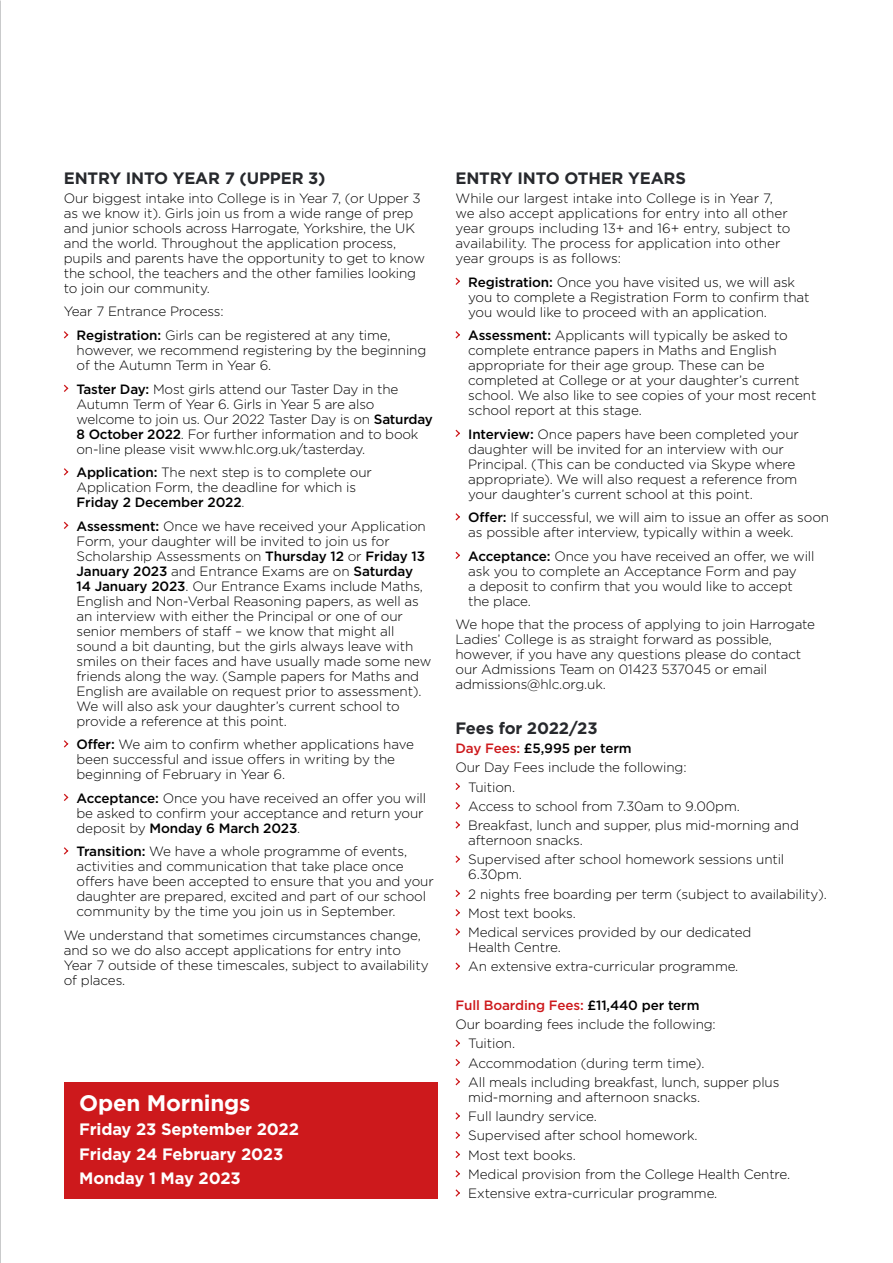
<style>
.page{position:relative;width:893px;height:1263px;background:#fff}
.page>*{position:absolute;margin:0;border:0;box-sizing:border-box;transform-origin:0 0}
.t1{font:700 22.5px "Gotham HTF";letter-spacing:-.01em;color:#fff}
.t2{font:700 16.5px "Gotham HTF";letter-spacing:-.01em;color:#27292d}
.t3{font:700 16.5px/24px "Gotham HTF";letter-spacing:-.01em;color:#fff}
.t4{font:300 13.5px/15px "Gotham HTF";letter-spacing:-.01em;color:#000}
.t5{font:500 13.5px "Gotham HTF";letter-spacing:-.01em;color:#cd191c}
.t6{font:500 13.5px "Gotham HTF";letter-spacing:-.01em;color:#000}
.s1{font-weight:500}
.s2{color:#cd191c}
.s3{color:#000}
</style>
<div class="page">
<svg style="left:64px;top:331px;width:4px;height:7px"></svg>
<svg style="left:64px;top:385px;width:4px;height:7px"></svg>
<svg style="left:64px;top:468px;width:4px;height:7px"></svg>
<svg style="left:64px;top:522px;width:4px;height:7px"></svg>
<svg style="left:64px;top:740px;width:4px;height:7px"></svg>
<svg style="left:64px;top:794px;width:4px;height:7px"></svg>
<svg style="left:64px;top:847px;width:4px;height:7px"></svg>
<svg style="left:455px;top:278px;width:5px;height:7px"></svg>
<svg style="left:455px;top:331px;width:5px;height:7px"></svg>
<svg style="left:455px;top:430px;width:5px;height:7px"></svg>
<svg style="left:455px;top:513px;width:5px;height:7px"></svg>
<svg style="left:455px;top:552px;width:5px;height:7px"></svg>
<svg style="left:455px;top:783px;width:5px;height:7px"></svg>
<svg style="left:455px;top:802px;width:5px;height:7px"></svg>
<svg style="left:455px;top:821px;width:5px;height:8px"></svg>
<svg style="left:455px;top:855px;width:5px;height:8px"></svg>
<svg style="left:455px;top:890px;width:5px;height:7px"></svg>
<svg style="left:455px;top:909px;width:5px;height:7px"></svg>
<svg style="left:455px;top:928px;width:5px;height:8px"></svg>
<svg style="left:455px;top:962px;width:5px;height:8px"></svg>
<svg style="left:455px;top:1039px;width:5px;height:8px"></svg>
<svg style="left:455px;top:1059px;width:5px;height:7px"></svg>
<svg style="left:455px;top:1078px;width:5px;height:7px"></svg>
<svg style="left:455px;top:1112px;width:5px;height:8px"></svg>
<svg style="left:455px;top:1131px;width:5px;height:8px"></svg>
<svg style="left:455px;top:1151px;width:5px;height:7px"></svg>
<svg style="left:455px;top:1170px;width:5px;height:7px"></svg>
<svg style="left:455px;top:1189px;width:5px;height:8px"></svg>
<div style="left:64px;top:1082px;width:373px;height:117px;background:#cd191c"></div>
<p class="t2" style="left:64px;top:168px;width:263px">ENTRY INTO YEAR 7 (UPPER 3)</p>
<p class="t4" style="left:64px;top:191px;width:363px">Our biggest intake into College is in Year 7, (or Upper 3 as we know it). Girls join us from a wide range of prep and junior schools across Harrogate, Yorkshire, the UK and the world. Throughout the application process, pupils and parents have the opportunity to get to know the school, the teachers and the other families looking to join our community.</p>
<p class="t4" style="left:77px;top:300px;width:316px;line-height:23.5px;text-indent:-13px">Year 7 Entrance Process:<br><span class="s1">Registration:</span> Girls can be registered at any time,</p>
<p class="t4" style="left:77px;top:343px;width:351px">however, we recommend registering by the beginning of the Autumn Term in Year 6.</p>
<p class="t4" style="left:77px;top:381px;width:358px"><span class="s1">Taster Day:</span> Most girls attend our Taster Day in the Autumn Term of Year 6. Girls in Year 5 are also welcome to join us. Our 2022 Taster Day is on <span class="s1">Saturday 8 October 2022</span>. For further information and to book on-line please visit www.hlc.org.uk/tasterday.</p>
<p class="t4" style="left:77px;top:465px;width:297px"><span class="s1">Application:</span> The next step is to complete our<br>Application Form, the deadline for which is<br><span class="s1">Friday 2 December 2022</span>.</p>
<p class="t4" style="left:77px;top:518px;width:356px"><span class="s1">Assessment:</span> Once we have received your Application Form, your daughter will be invited to join us for Scholarship Assessments on <span class="s1">Thursday 12</span> or <span class="s1">Friday 13<br>January 2023</span> and Entrance Exams are on <span class="s1">Saturday<br>14 January 2023</span>. Our Entrance Exams include Maths, English and Non-Verbal Reasoning papers, as well as an interview with either the Principal or one of our senior members of staff – we know that might all sound a bit daunting, but the girls always leave with smiles on their faces and have usually made some new friends along the way. (Sample papers for Maths and English are available on request prior to assessment).<br>We will also ask your daughter’s current school to provide a reference at this point.</p>
<p class="t4" style="left:77px;top:737px;width:339px"><span class="s1">Offer:</span> We aim to confirm whether applications have been successful and issue offers in writing by the beginning of February in Year 6.</p>
<p class="t4" style="left:77px;top:790px;width:351px"><span class="s1">Acceptance:</span> Once you have received an offer you will be asked to confirm your acceptance and return your deposit by <span class="s1">Monday 6 March 2023</span>.</p>
<p class="t4" style="left:77px;top:844px;width:359px"><span class="s1">Transition:</span> We have a whole programme of events, activities and communication that take place once offers have been accepted to ensure that you and your daughter are prepared, excited and part of our school community by the time you join us in September.</p>
<p class="t4" style="left:64px;top:927px;width:366px">We understand that sometimes circumstances change, and so we do also accept applications for entry into Year 7 outside of these timescales, subject to availability of places.</p>
<h1 class="t1" style="left:79px;top:1090px;width:173px">Open Mornings</h1>
<p class="t3" style="left:79px;top:1117px;width:221px">Friday 23 September 2022<br>Friday 24 February 2023<br>Monday 1 May 2023</p>
<p class="t2" style="left:455px;top:168px;width:232px">ENTRY INTO OTHER YEARS</p>
<p class="t4" style="left:455px;top:191px;width:337px">While our largest intake into College is in Year 7, we also accept applications for entry into all other year groups including 13+ and 16+ entry, subject to availability. The process for application into other year groups is as follows:</p>
<p class="t4" style="left:468px;top:274px;width:343px"><span class="s1">Registration:</span> Once you have visited us, we will ask you to complete a Registration Form to confirm that you would like to proceed with an application.</p>
<p class="t4" style="left:468px;top:328px;width:350px"><span class="s1">Assessment:</span> Applicants will typically be asked to complete entrance papers in Maths and English appropriate for their age group. These can be completed at College or at your daughter’s current school. We also like to see copies of your most recent school report at this stage.</p>
<p class="t4" style="left:468px;top:426px;width:332px"><span class="s1">Interview:</span> Once papers have been completed your daughter will be invited for an interview with our Principal. (This can be conducted via Skype where appropriate). We will also request a reference from your daughter’s current school at this point.</p>
<p class="t4" style="left:468px;top:510px;width:362px"><span class="s1">Offer:</span> If successful, we will aim to issue an offer as soon as possible after interview, typically within a week.</p>
<p class="t4" style="left:468px;top:548px;width:348px"><span class="s1">Acceptance:</span> Once you have received an offer, we will ask you to complete an Acceptance Form and pay<br>a deposit to confirm that you would like to accept the place.</p>
<p class="t4" style="left:455px;top:617px;width:361px">We hope that the process of applying to join Harrogate Ladies’ College is as straight forward as possible, however, if you have any questions please do contact our Admissions Team on 01423 537045 or email admissions@hlc.org.uk.</p>
<p class="t2" style="left:455px;top:718px;width:144px">Fees for 2022/23</p>
<p class="t6" style="left:455px;top:741px;width:178px"><span class="s2">Day Fees:</span> £5,995 per term</p>
<p class="t4" style="left:455px;top:760px;width:233px">Our Day Fees include the following:</p>
<p class="t4" style="left:468px;top:779px;width:48px">Tuition.</p>
<p class="t4" style="left:468px;top:798px;width:273px">Access to school from 7.30am to 9.00pm.</p>
<p class="t4" style="left:468px;top:818px;width:332px">Breakfast, lunch and supper, plus mid-morning and</p>
<p class="t4" style="left:468px;top:830px;width:318px;line-height:19.2px">afternoon snacks.<br>Supervised after school homework sessions until</p>
<p class="t4" style="left:468px;top:865px;width:360px;line-height:19.2px">6.30pm.<br>2 nights free boarding per term (subject to availability).<br>Most text books.<br>Medical services provided by our dedicated</p>
<p class="t4" style="left:468px;top:937px;width:272px;line-height:19.2px">Health Centre.<br>An extensive extra-curricular programme.</p>
<p class="t5" style="left:455px;top:997px;width:246px">Full Boarding Fees: <span class="s3">£11,440 per term</span></p>
<p class="t4" style="left:455px;top:1017px;width:262px">Our boarding fees include the following:</p>
<p class="t4" style="left:468px;top:1036px;width:48px">Tuition.</p>
<p class="t4" style="left:468px;top:1055px;width:238px">Accommodation (during term time).</p>
<p class="t4" style="left:468px;top:1074px;width:313px">All meals including breakfast, lunch, supper plus</p>
<p class="t4" style="left:468px;top:1087px;width:324px;line-height:19.2px">mid-morning and afternoon snacks.<br>Full laundry service.<br>Supervised after school homework.<br>Most text books.<br>Medical provision from the College Health Centre.<br>Extensive extra-curricular programme.</p>
</div>
